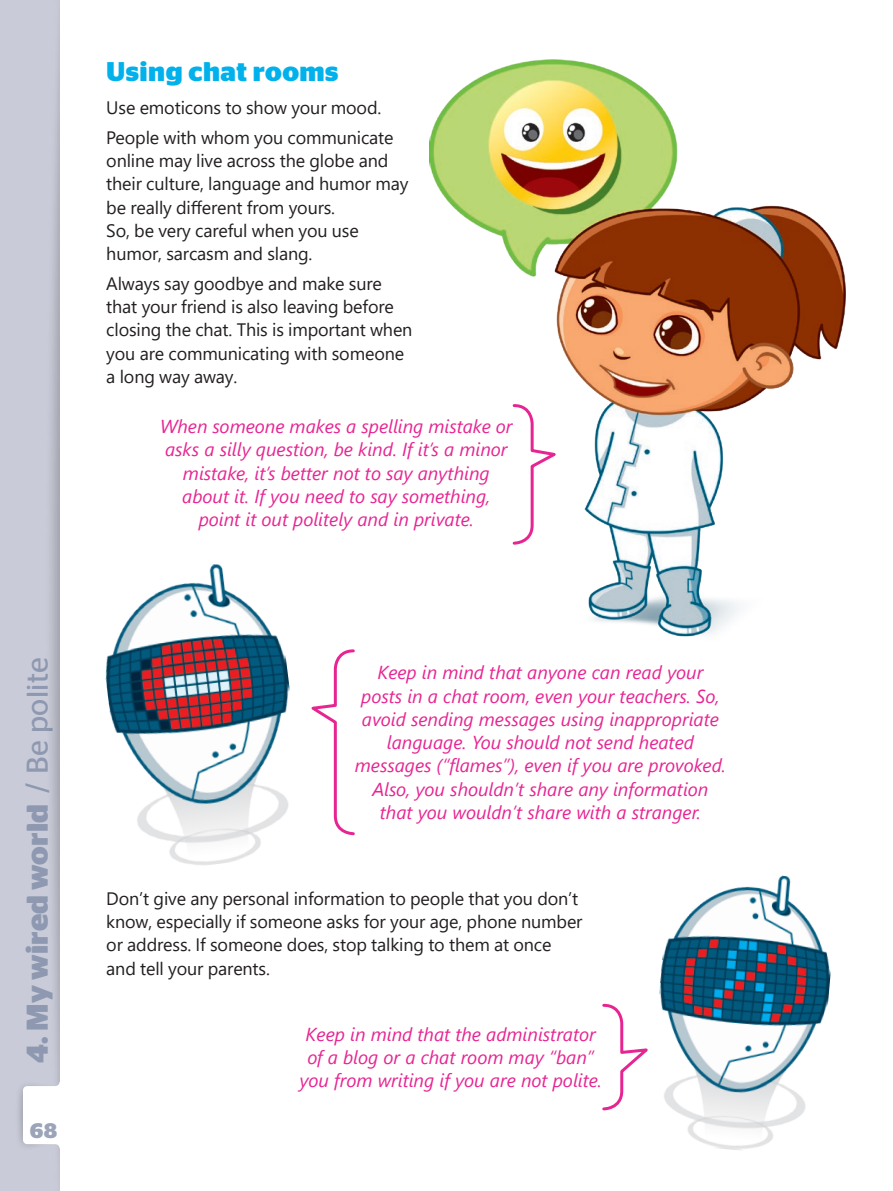
<style>
.page{position:relative;width:893px;height:1191px;background:#fff}
.page>*{position:absolute;margin:0;border:0;box-sizing:border-box;transform-origin:0 0}
.J_frame_module_task{font:700 30px "Stag Sans";letter-spacing:.01em;color:#8e98b0}
.J_01_subtitle{font:700 27px "Stag Sans";letter-spacing:.015em;color:#00b1ec}
.J_frame_module_task-2{font:700 21px "Stag Sans";color:#9ca4b9}
.J_01_note{font:italic 18.75px/23.2px "Segoe UI";color:#e72592;text-align:center}
.J_01_text{font:18px/23.2px "Segoe UI";letter-spacing:-.01em;color:#231f20}
.s1{font-weight:400}
</style>
<div class="page">
<div style="left:0;top:0;width:60px;height:1191px;background:#c9ccd8"></div>
<div style="left:15px;top:1080px;width:55px;height:71px;background:#231f20;opacity:.48"></div>
<svg style="left:23px;top:1081px;width:47px;height:67px"></svg>
<img style="left:429px;top:60px;width:417px;height:577px">
<svg style="left:311px;top:649px;width:44px;height:187px"></svg>
<svg style="left:602px;top:1003px;width:44px;height:108px"></svg>
<img style="left:105px;top:564px;width:185px;height:301px">
<img style="left:646px;top:875px;width:185px;height:275px">
<svg style="left:511px;top:402px;width:52px;height:144px"></svg>
<p class="J_01_subtitle" style="left:106px;top:56px;width:234px">Using chat rooms</p>
<p class="J_01_text" style="left:106px;top:95px;width:277px">Use emoticons to show your mood.</p>
<p class="J_01_text" style="left:106px;top:124px;width:304px">People with whom you communicate online may live across the globe and their culture, language and humor may be really different from yours.<br>So, be very careful when you use humor, sarcasm and slang.</p>
<p class="J_01_text" style="left:106px;top:270px;width:308px">Always say goodbye and make sure that your friend is also leaving before closing the chat. This is important when you are communicating with someone a long way away.</p>
<p class="J_01_note" style="left:160px;top:412px;width:354px">When someone makes a spelling mistake or asks a silly question, be kind. If it’s a minor mistake, it’s better not to say anything about it. If you need to say something, point it out politely and in private.</p>
<p class="J_frame_module_task" style="left:20px;top:1063px;width:407px;rotate:-90deg">4. My wired world <span class="s1">/ Be polite</span></p>
<p class="J_frame_module_task-2" style="left:30px;top:1118px;width:29px">68</p>
<p class="J_01_note" style="left:355px;top:658px;width:373px">Keep in mind that anyone can read your posts in a chat room, even your teachers. So, avoid sending messages using inappropriate language. You should not send heated messages (“flames”), even if you are provoked.<br>Also, you shouldn’t share any information that you wouldn’t share with a stranger.</p>
<p class="J_01_text" style="left:106px;top:885px;width:478px">Don’t give any personal information to people that you don’t know, especially if someone asks for your age, phone number or address. If someone does, stop talking to them at once and tell your parents.</p>
<p class="J_01_note" style="left:299px;top:1019px;width:304px">Keep in mind that the administrator of a blog or a chat room may “ban” you from writing if you are not polite.</p>
</div>
